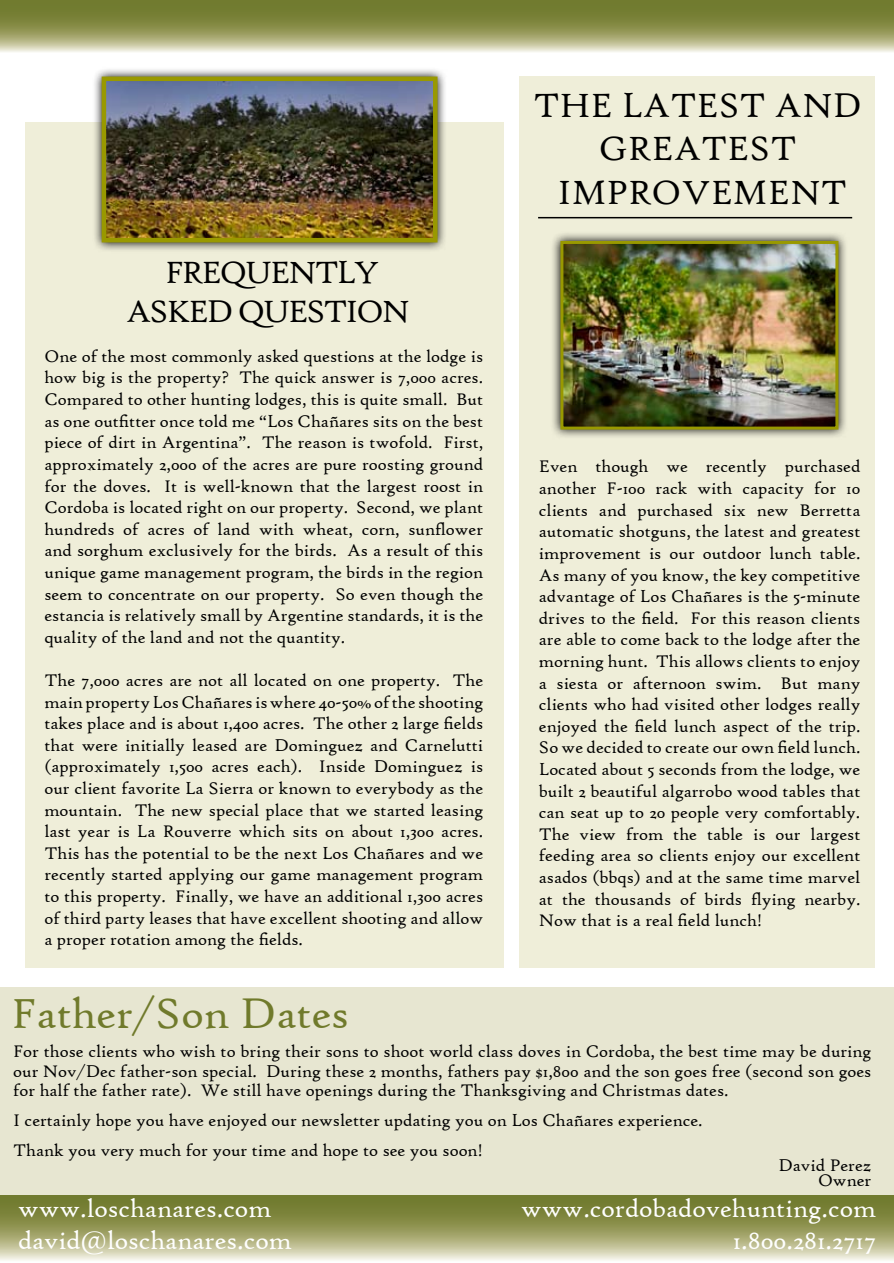
<style>
.page{position:relative;width:894px;height:1263px;background:#fff}
.page>*{position:absolute;margin:0;border:0;box-sizing:border-box;transform-origin:0 0}
.t1{font:45px "High Tower Text";color:#707a2b}
.t2{font:36px/43.2px "High Tower Text";color:#000;text-align:center}
.t3{font:33px/39.6px "High Tower Text";letter-spacing:-.06em;color:#000;text-align:center}
.t4{font:27px/32.4px "High Tower Text";color:#fff}
.t5{font:18px/21.6px "High Tower Text";color:#000;text-align:justify}
</style>
<div class="page">
<svg style="left:0;top:0;width:893px;height:52px;background:#969a5e"></svg>
<div style="left:0;top:987px;width:893px;height:212px;background:#e7e6d1"></div>
<div style="left:519px;top:77px;width:355px;height:891px;background:#efeed9"></div>
<div style="left:25px;top:122px;width:479px;height:846px;background:#efeed9"></div>
<svg style="left:552px;top:233px;width:294px;height:204px;background:#b7b7a2"></svg>
<img style="left:564px;top:245px;width:270px;height:180px">
<div style="left:560px;top:241px;width:278px;height:188px;border:3px solid #990"></div>
<hr style="left:538px;top:217px;width:313px;height:1px;background:#000">
<svg style="left:94px;top:69px;width:351px;height:181px;background:#bba"></svg>
<img style="left:107px;top:82px;width:325px;height:155px">
<div style="left:102px;top:77px;width:335px;height:165px;border:4px solid #990"></div>
<svg style="left:0;top:1195px;width:893px;height:66px;background:#9ea269"></svg>
<h3 class="t3" style="left:126px;top:252px;width:285px">FREQUENTLY<br>ASKED QUESTION</h3>
<p class="t5" style="left:44px;top:345px;width:440px">One of the most commonly asked questions at the lodge is how big is the property? The quick answer is 7,000 acres.<br>Compared to other hunting lodges, this is quite small. But as one outfitter once told me “Los Chañares sits on the best piece of dirt in Argentina”. The reason is twofold. First, approximately 2,000 of the acres are pure roosting ground for the doves. It is well-known that the largest roost in Cordoba is located right on our property. Second, we plant hundreds of acres of land with wheat, corn, sunflower and sorghum exclusively for the birds. As a result of this unique game management program, the birds in the region seem to concentrate on our property. So even though the estancia is relatively small by Argentine standards, it is the quality of the land and not the quantity.</p>
<p class="t5" style="left:44px;top:669px;width:440px">The 7,000 acres are not all located on one property. The main property Los Chañares is where 40-50% of the shooting takes place and is about 1,400 acres. The other 2 large fields that were initially leased are Dominguez and Carnelutti (approximately 1,500 acres each). Inside Dominguez is our client favorite La Sierra or known to everybody as the mountain. The new special place that we started leasing last year is La Rouverre which sits on about 1,300 acres.<br>This has the potential to be the next Los Chañares and we recently started applying our game management program to this property. Finally, we have an additional 1,300 acres of third party leases that have excellent shooting and allow a proper rotation among the fields.</p>
<h2 class="t2" style="left:533px;top:84px;width:329px">THE LATEST AND<br>GREATEST<br>IMPROVEMENT</h2>
<p class="t5" style="left:538px;top:456px;width:323px">Even though we recently purchased another F-100 rack with capacity for 10 clients and purchased six new Berretta automatic shotguns, the latest and greatest improvement is our outdoor lunch table.<br>As many of you know, the key competitive advantage of Los Chañares is the 5-minute drives to the field. For this reason clients are able to come back to the lodge after the morning hunt. This allows clients to enjoy a siesta or afternoon swim. But many clients who had visited other lodges really enjoyed the field lunch aspect of the trip.<br>So we decided to create our own field lunch.<br>Located about 5 seconds from the lodge, we built 2 beautiful algarrobo wood tables that can seat up to 20 people very comfortably.<br>The view from the table is our largest feeding area so clients enjoy our excellent asados (bbqs) and at the same time marvel at the thousands of birds flying nearby.<br>Now that is a real field lunch!</p>
<h1 class="t1" style="left:11px;top:987px;width:339px">Father/Son Dates</h1>
<p class="t5" style="left:13px;top:1042px;width:859px;line-height:19.5px">For those clients who wish to bring their sons to shoot world class doves in Cordoba, the best time may be during our Nov/Dec father-son special. During these 2 months, fathers pay $1,800 and the son goes free (second son goes for half the father rate). We still have openings during the Thanksgiving and Christmas dates.</p>
<p class="t5" style="left:13px;top:1105px;width:690px;line-height:30px">I certainly hope you have enjoyed our newsletter updating you on Los Chañares experience.<br>Thank you very much for your time and hope to see you soon!</p>
<p class="t5" style="left:778px;top:1158px;width:94px;line-height:15px;text-align:right">David Perez<br>Owner</p>
<h3 class="t4" style="left:18px;top:1191px;width:275px">www.loschanares.com david@loschanares.com</h3>
<h3 class="t4" style="left:521px;top:1191px;width:356px;text-align:right">www.cordobadovehunting.com<br>1.800.281.2717</h3>
</div>
